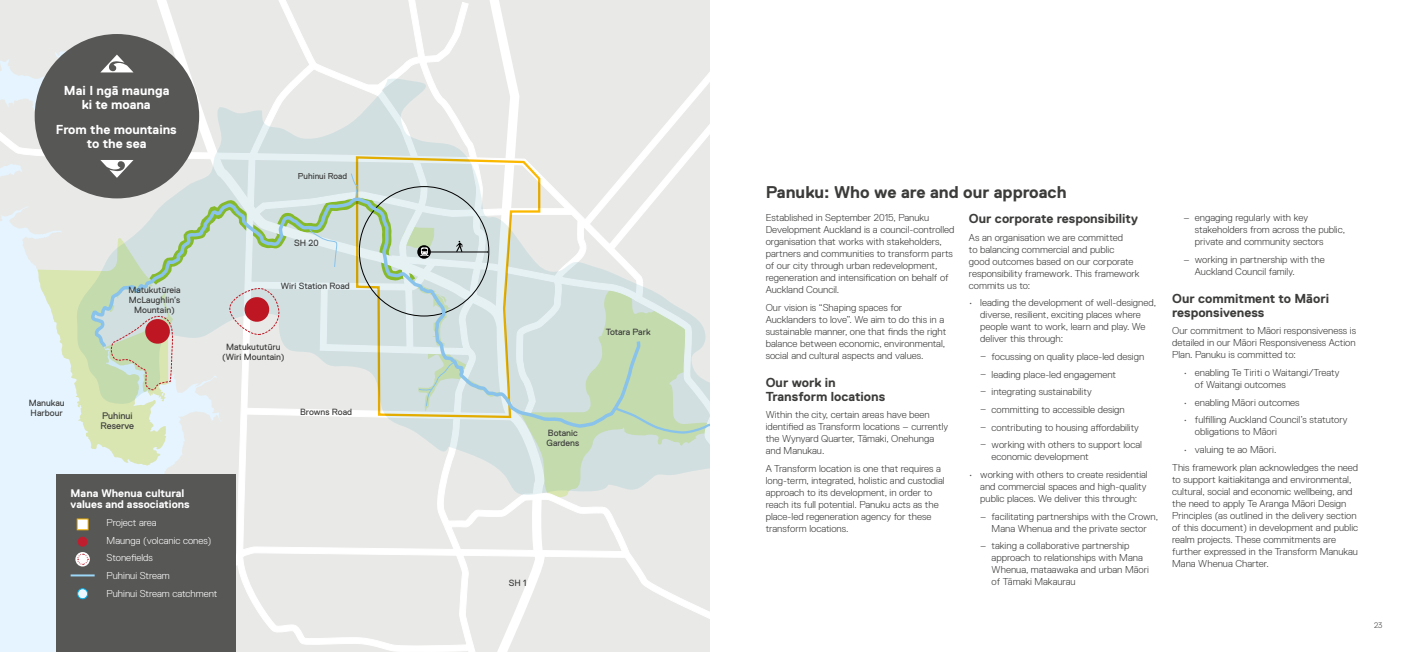
<style>
.page{position:relative;width:1418px;height:652px;background:#fff}
.page>*{position:absolute;margin:0;border:0;box-sizing:border-box;transform-origin:0 0}
.t1{font:700 17px "Replica Pro";color:#3c3c3b}
.t2{font:700 13px/14px "Replica Pro";color:#3c3c3b}
.t3{font:700 13px/14px "Replica Pro";color:#fff;text-align:center}
.t4{font:700 11px/11px "Replica Pro";color:#fff}
.t5{font:300 10px/12px "Replica Pro";color:#3c3c3b}
.t6{font:300 10px/17.7px "Replica Pro";color:#fff}
.t7{font:9.5px/10.5px "Replica Pro";color:#3c3c3b}
.t8{font:9px/10px "Replica Pro";color:#3c3c3b;text-align:center}
.t9{font:8.6px "Replica Pro";color:#3c3c3b}
.t10{font:300 8px "Replica Pro";color:#3c3c3b}
</style>
<div class="page">
<svg style="left:0;top:0;width:709px;height:652px;background:#e9edee"></svg>
<svg style="left:460px;top:495px;width:97px;height:157px"></svg>
<svg style="left:143px;top:0;width:86px;height:79px;background:#ebecea"></svg>
<svg style="left:77px;top:79px;width:632px;height:416px;background:#e2e7e4"></svg>
<svg style="left:37px;top:237px;width:136px;height:228px;background:#dfecdc"></svg>
<svg style="left:88px;top:194px;width:141px;height:236px;background:#d2ddd0"></svg>
<svg style="left:229px;top:0;width:480px;height:450px;background:#dee4df"></svg>
<div style="left:57px;top:474px;width:179px;height:178px;background:#575756"></div>
<hr style="left:71px;top:574px;width:24px;height:2px;background:#9dd7f7">
<div style="left:77px;top:519px;width:11px;height:11px;background:#fff;border:1px solid #fbb800"></div>
<div style="left:78px;top:537px;width:10px;height:10px;background:#bf1e2e;border-radius:50%"></div>
<div style="left:78px;top:589px;width:10px;height:10px;background:#eef8fe;border-radius:50%"></div>
<div style="left:77px;top:588px;width:11px;height:11px;border:1px solid #00ade9;border-radius:50%"></div>
<div style="left:35px;top:34px;width:164px;height:164px;background:#575756;border-radius:50%"></div>
<svg style="left:101px;top:55px;width:32px;height:17px"></svg>
<svg style="left:100px;top:160px;width:33px;height:18px"></svg>
<svg style="left:75px;top:552px;width:15px;height:15px"></svg>
<svg style="left:77px;top:553px;width:12px;height:12px"></svg>
<h2 class="t3" style="left:64px;top:83px;width:107px">Mai I ngā maunga ki te moana</h2>
<h2 class="t3" style="left:56px;top:123px;width:123px">From the mountains to the sea</h2>
<p class="t8" style="left:29px;top:398px;width:37px;text-align:left">Manukau<br>Harbour</p>
<p class="t8" style="left:128px;top:285px;width:54px">Matukutūreia<br>McLaughlin’s<br>Mountain)</p>
<p class="t7" style="left:101px;top:410px;width:35px">Puhinui<br>Reserve</p>
<p class="t9" style="left:298px;top:171px;width:51px">Puhinui Road</p>
<p class="t8" style="left:294px;top:237px;width:26px">SH 20</p>
<p class="t8" style="left:281px;top:281px;width:70px">Wiri Station Road</p>
<p class="t8" style="left:222px;top:342px;width:64px">Matukututūru (Wiri Mountain)</p>
<p class="t8" style="left:300px;top:407px;width:53px">Browns Road</p>
<p class="t4" style="left:71px;top:488px;width:121px">Mana Whenua cultural values and associations</p>
<p class="t6" style="left:107px;top:514px;width:112px">Project area<br>Maunga (volcanic cones)<br>Stonefields<br>Puhinui Stream<br>Puhinui Stream catchment</p>
<p class="t8" style="left:605px;top:327px;width:46px">Totara Park</p>
<p class="t8" style="left:546px;top:428px;width:34px;text-align:left">Botanic<br>Gardens</p>
<p class="t8" style="left:509px;top:578px;width:19px">SH 1</p>
<h1 class="t1" style="left:765px;top:182px;width:302px">Panuku: Who we are and our approach</h1>
<p class="t5" style="left:765px;top:211px;width:190px">Established in September 2015, Panuku Development Auckland is a council-controlled organisation that works with stakeholders, partners and communities to transform parts of our city through urban redevelopment, regeneration and intensification on behalf of Auckland Council.</p>
<p class="t5" style="left:765px;top:301px;width:182px">Our vision is “Shaping spaces for Aucklanders to love”. We aim to do this in a sustainable manner, one that finds the right balance between economic, environmental, social and cultural aspects and values.</p>
<h2 class="t2" style="left:765px;top:375px;width:121px">Our work in<br>Transform locations</h2>
<p class="t5" style="left:765px;top:409px;width:184px">Within the city, certain areas have been identified as Transform locations – currently the Wynyard Quarter, Tāmaki, Onehunga and Manukau.</p>
<p class="t5" style="left:765px;top:463px;width:180px">A Transform location is one that requires a long-term, integrated, holistic and custodial approach to its development, in order to reach its full potential. Panuku acts as the place-led regeneration agency for these transform locations.</p>
<h2 class="t2" style="left:969px;top:211px;width:170px">Our corporate responsibility</h2>
<p class="t5" style="left:969px;top:231px;width:172px">As an organisation we are committed<br>to balancing commercial and public<br>good outcomes based on our corporate responsibility framework. This framework commits us to:</p>
<p class="t5" style="left:980px;top:297px;width:177px;text-indent:-11px">• leading the development of well-designed, diverse, resilient, exciting places where people want to work, learn and play. We deliver this through:</p>
<p class="t5" style="left:980px;top:350px;width:165px">– focussing on quality place-led design</p>
<p class="t5" style="left:980px;top:368px;width:137px">– leading place-led engagement</p>
<p class="t5" style="left:980px;top:386px;width:113px">– integrating sustainability</p>
<p class="t5" style="left:980px;top:403px;width:146px">– committing to accessible design</p>
<p class="t5" style="left:980px;top:421px;width:160px">– contributing to housing affordability</p>
<p class="t5" style="left:991px;top:439px;width:152px;text-indent:-11px">– working with others to support local economic development</p>
<p class="t5" style="left:980px;top:468px;width:169px;text-indent:-11px">• working with others to create residential and commercial spaces and high-quality public places. We deliver this through:</p>
<p class="t5" style="left:980px;top:510px;width:179px;text-align:center">– facilitating partnerships with the Crown,<br>Mana Whenua and the private sector</p>
<p class="t5" style="left:991px;top:540px;width:159px;text-indent:-11px">– taking a collaborative partnership approach to relationships with Mana<br>Whenua, mataawaka and urban Māori of Tāmaki Makaurau</p>
<p class="t5" style="left:1194px;top:211px;width:152px;text-indent:-11px">– engaging regularly with key stakeholders from across the public, private and community sectors</p>
<p class="t5" style="left:1194px;top:253px;width:131px;text-indent:-11px">– working in partnership with the<br>Auckland Council family.</p>
<h2 class="t2" style="left:1172px;top:291px;width:158px">Our commitment to Māori responsiveness</h2>
<p class="t5" style="left:1172px;top:325px;width:185px;text-align:justify">Our commitment to Māori responsiveness is detailed in our Māori Responsiveness Action Plan. Panuku is committed to:</p>
<p class="t5" style="left:1194px;top:367px;width:146px;text-indent:-11px">• enabling Te Tiriti o Waitangi/Treaty of Waitangi outcomes</p>
<p class="t5" style="left:1183px;top:396px;width:118px">• enabling Māori outcomes</p>
<p class="t5" style="left:1194px;top:414px;width:154px;text-indent:-11px">• fulfilling Auckland Council’s statutory obligations to Māori</p>
<p class="t5" style="left:1172px;top:441px;width:187px;line-height:17.7px;text-indent:11px">• valuing te ao Māori.<br>This framework plan acknowledges the need</p>
<p class="t5" style="left:1172px;top:473px;width:187px">to support kaitiakitanga and environmental, cultural, social and economic wellbeing, and the need to apply Te Aranga Māori Design Principles (as outlined in the delivery section of this document) in development and public realm projects. These commitments are further expressed in the Transform Manukau Mana Whenua Charter.</p>
<p class="t10" style="left:1373px;top:621px;width:10px">23</p>
</div>
